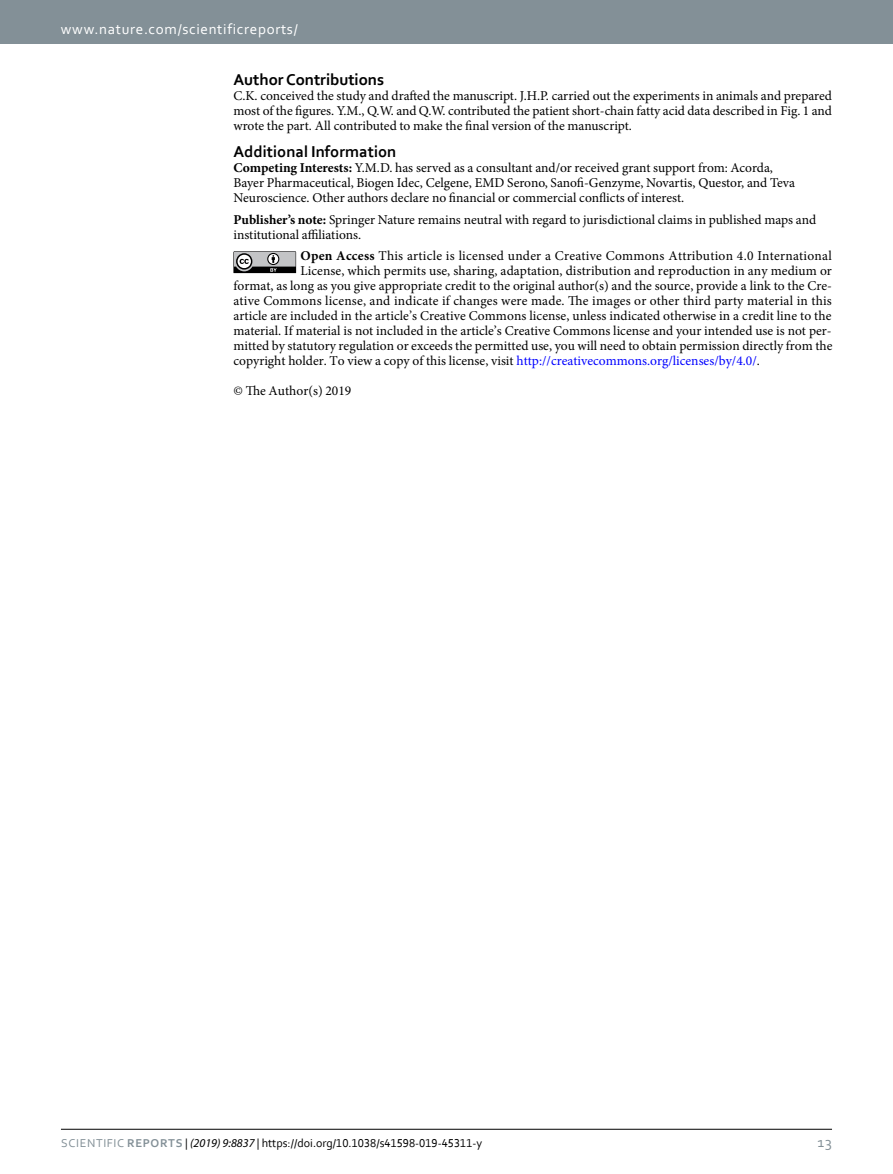
<style>
.page{position:relative;width:893px;height:1174px;background:#fff}
.page>*{position:absolute;margin:0;border:0;box-sizing:border-box;transform-origin:0 0}
.t1{font:700 16.5px "Corbel";color:#000}
.t2{font:16.5px "Corbel Bold 2";color:#000}
.t3{font:15px "Corbel 2";letter-spacing:.045em;color:#fff}
.t4{font:15px "Corbel 2";color:#839097}
.t5{font:13.5px/15px "Minion Pro";color:#000}
.t6{font:13.5px "Minion Pro";letter-spacing:.02em;color:#000}
.t7{font:12px "Corbel";color:#000}
.s1{font-weight:700}
.s2{color:#00f}
.s3{font-family:"Corbel 2";color:#839097}
.s4{font-family:"Corbel Bold 2";color:#839097}
.s5{font-family:"Corbel 2"}
.s6{font-family:"Myriad Pro";font-style:italic}
</style>
<div class="page">
<hr style="left:61px;top:1129px;width:771px;height:1px;background:#000">
<div style="left:0;top:0;width:893px;height:43px;background:#839097"></div>
<svg style="left:233px;top:251px;width:63px;height:22px"></svg>
<p class="t3" style="left:61px;top:19px;width:238px">www.nature.com/scientificreports/</p>
<p class="t2" style="left:233px;top:69px;width:152px">Author Contributions</p>
<p class="t5" style="left:233px;top:88px;width:600px;text-align:justify">C.K. conceived the study and drafted the manuscript. J.H.P. carried out the experiments in animals and prepared most of the figures. Y.M., Q.W. and Q.W. contributed the patient short-chain fatty acid data described in Fig. 1 and wrote the part. All contributed to make the final version of the manuscript.</p>
<p class="t1" style="left:233px;top:141px;width:164px">Additional Information</p>
<p class="t5" style="left:233px;top:160px;width:563px"><span class="s1">Competing Interests:</span> Y.M.D. has served as a consultant and/or received grant support from: Acorda,<br>Bayer Pharmaceutical, Biogen Idec, Celgene, EMD Serono, Sanofi-Genzyme, Novartis, Questor, and Teva<br>Neuroscience. Other authors declare no financial or commercial conflicts of interest.</p>
<p class="t5" style="left:233px;top:212px;width:584px"><span class="s1">Publisher’s note:</span> Springer Nature remains neutral with regard to jurisdictional claims in published maps and institutional affiliations.</p>
<p class="t6" style="left:301px;top:247px;width:533px"><span class="s1">Open Access</span> This article is licensed under a Creative Commons Attribution 4.0 International</p>
<p class="t5" style="left:300px;top:264px;width:533px">License, which permits use, sharing, adaptation, distribution and reproduction in any medium or</p>
<p class="t5" style="left:233px;top:279px;width:600px">format, as long as you give appropriate credit to the original author(s) and the source, provide a link to the Cre-</p>
<p class="t5" style="left:233px;top:293px;width:600px">ative Commons license, and indicate if changes were made. The images or other third party material in this</p>
<p class="t5" style="left:233px;top:308px;width:599px">article are included in the article’s Creative Commons license, unless indicated otherwise in a credit line to the</p>
<p class="t5" style="left:233px;top:323px;width:600px">material. If material is not included in the article’s Creative Commons license and your intended use is not per-</p>
<p class="t5" style="left:233px;top:338px;width:601px">mitted by statutory regulation or exceeds the permitted use, you will need to obtain permission directly from the</p>
<p class="t5" style="left:233px;top:353px;width:528px">copyright holder. To view a copy of this license, visit <span class="s2">http://creativecommons.org/licenses/by/4.0/</span>.</p>
<p class="t5" style="left:233px;top:383px;width:119px">© The Author(s) 2019</p>
<p class="t7" style="left:61px;top:1135px;width:423px"><span class="s3">Scientific</span> <span class="s4">Reports</span> <span class="s5">|</span> <span class="s6">(2019) 9:8837</span> <span class="s5">|</span> https://doi.org/10.1038/s41598-019-45311-y</p>
<p class="t4" style="left:817px;top:1132px;width:16px">13</p>
</div>
